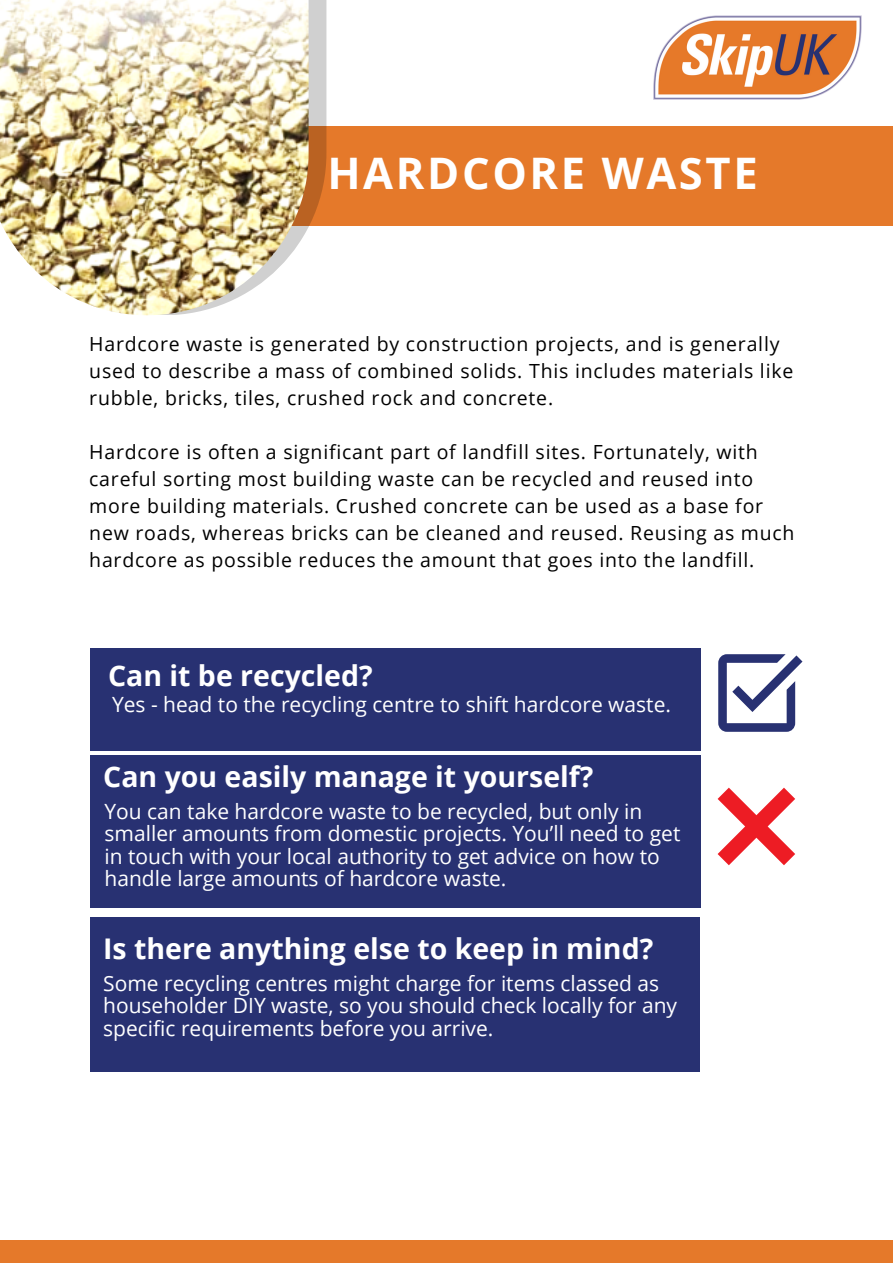
<style>
.page{position:relative;width:893px;height:1264px;background:#fff}
.page>*{position:absolute;margin:0;border:0;box-sizing:border-box;transform-origin:0 0}
.t1{font:700 43.5px "Open Sans";letter-spacing:.06em;color:#fff}
.t2{font:700 28.5px "Open Sans";color:#fff}
.t3{font:21px/22.5px "Open Sans";color:#fff}
.t4{font:19.5px/27px "Open Sans";letter-spacing:.04em;color:#000}
</style>
<div class="page">
<div style="left:161px;top:126px;width:731px;height:100px;background:#e5792a"></div>
<svg style="left:308px;top:0;width:18px;height:228px;fill:#d0d0d0"></svg>
<img style="left:0;top:0;width:308px;height:315px">
<div style="left:0;top:1240px;width:892px;height:22px;background:#e5792a"></div>
<div style="left:90px;top:648px;width:610px;height:102px;background:#283172"></div>
<div style="left:90px;top:755px;width:610px;height:152px;background:#283172"></div>
<div style="left:90px;top:917px;width:609px;height:155px;background:#283172"></div>
<svg style="left:718px;top:654px;width:84px;height:77px"></svg>
<svg style="left:717px;top:787px;width:78px;height:78px"></svg>
<img style="left:653px;top:16px;width:208px;height:83px">
<p class="t1" style="left:327px;top:142px;width:431px">HARDCORE WASTE</p>
<p class="t4" style="left:89px;top:329px;width:705px">Hardcore waste is generated by construction projects, and is generally used to describe a mass of combined solids. This includes materials like rubble, bricks, tiles, crushed rock and concrete.</p>
<p class="t4" style="left:89px;top:437px;width:706px">Hardcore is often a significant part of landfill sites. Fortunately, with careful sorting most building waste can be recycled and reused into more building materials. Crushed concrete can be used as a base for new roads, whereas bricks can be cleaned and reused. Reusing as much hardcore as possible reduces the amount that goes into the landfill.</p>
<p class="t2" style="left:108px;top:655px;width:266px">Can it be recycled?</p>
<p class="t3" style="left:112px;top:692px;width:560px">Yes - head to the recycling centre to shift hardcore waste.</p>
<p class="t2" style="left:103px;top:756px;width:492px">Can you easily manage it yourself?</p>
<p class="t3" style="left:104px;top:799px;width:577px">You can take hardcore waste to be recycled, but only in smaller amounts from domestic projects. You’ll need to get in touch with your local authority to get advice on how to handle large amounts of hardcore waste.</p>
<p class="t2" style="left:103px;top:928px;width:551px">Is there anything else to keep in mind?</p>
<p class="t3" style="left:103px;top:971px;width:575px">Some recycling centres might charge for items classed as householder DIY waste, so you should check locally for any specific requirements before you arrive.</p>
</div>
